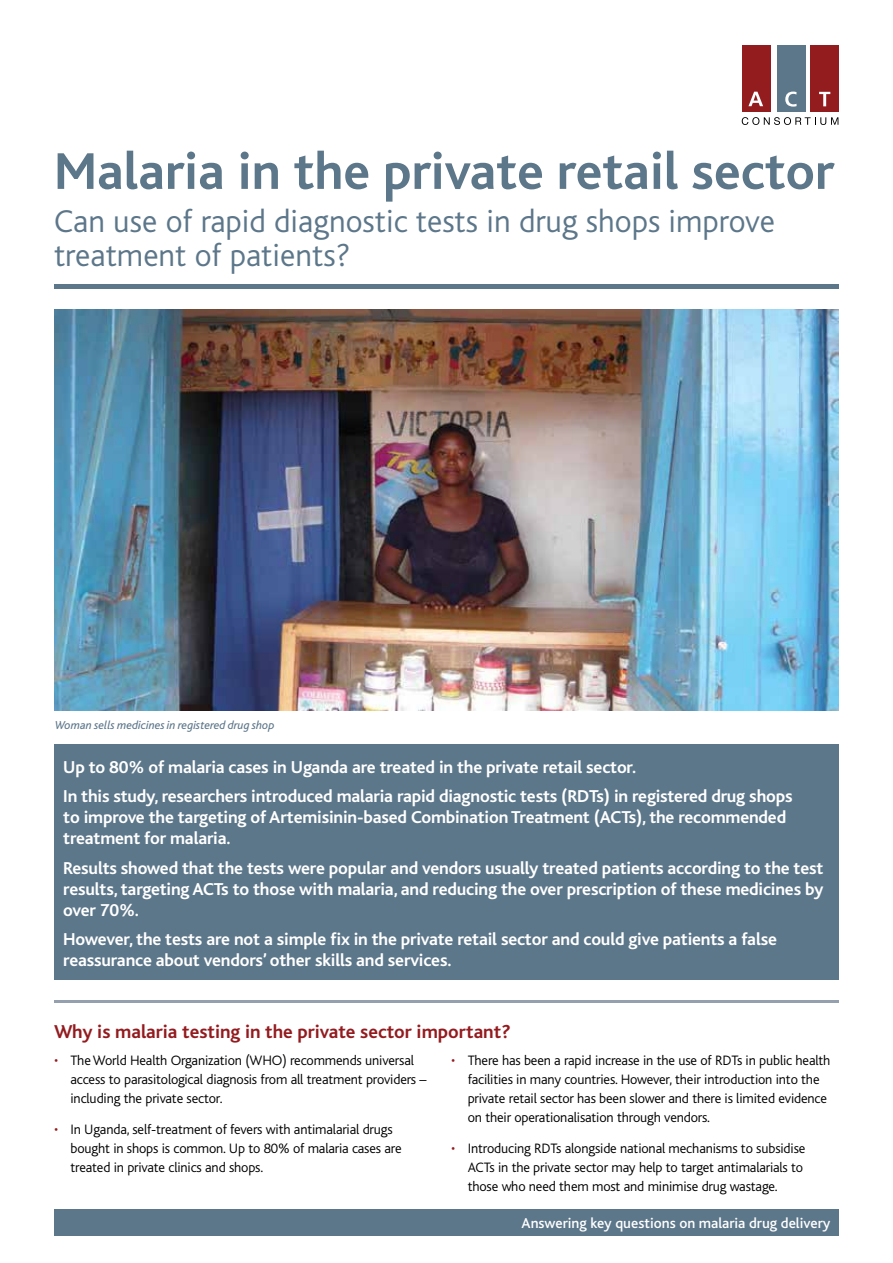
<style>
.page{position:relative;width:893px;height:1263px;background:#fff}
.page>*{position:absolute;margin:0;border:0;box-sizing:border-box;transform-origin:0 0}
.t1{font:700 54px "Bliss";color:#5c768a}
.t2{font:300 33px/34.5px "Bliss";color:#5c768a}
.t3{font:700 19.5px "Bliss";color:#931b1f}
.t4{font:700 18px/21px "Bliss";letter-spacing:-.01em;color:#fff}
.t5{font:500 15px "Bliss";color:#fff}
.t6{font:300 14.25px/18.8px "Bliss";letter-spacing:-.01em;color:#000}
.t7{font:italic 12px "Bliss";color:#5c768a}
.s1{color:#931b1f}
</style>
<div class="page">
<div style="left:54px;top:1209px;width:785px;height:26px;background:#5c768a"></div>
<div style="left:54px;top:284px;width:784px;height:5px;background:#5c768a"></div>
<hr style="left:54px;top:1000px;width:785px;height:2px;background:#94a0ae">
<div style="left:742px;top:45px;width:29px;height:67px;background:#931c1f"></div>
<div style="left:810px;top:45px;width:29px;height:67px;background:#931c1f"></div>
<div style="left:777px;top:45px;width:28px;height:67px;background:#5c768a"></div>
<svg style="left:748px;top:92px;width:15px;height:14px"></svg>
<svg style="left:819px;top:92px;width:11px;height:14px"></svg>
<svg style="left:785px;top:92px;width:12px;height:15px"></svg>
<svg style="left:742px;top:117px;width:96px;height:8px"></svg>
<div style="left:55px;top:745px;width:784px;height:235px;background:#5c768a"></div>
<img style="left:55px;top:309px;width:783px;height:401px">
<h1 class="t1" style="left:54px;top:143px;width:782px">Malaria in the private retail sector</h1>
<h2 class="t2" style="left:54px;top:204px;width:722px">Can use of rapid diagnostic tests in drug shops improve treatment of patients?</h2>
<p class="t7" style="left:55px;top:719px;width:221px">Woman sells medicines in registered drug shop</p>
<p class="t4" style="left:63px;top:752px;width:731px;line-height:29.5px">Up to 80% of malaria cases in Uganda are treated in the private retail sector.<br>In this study, researchers introduced malaria rapid diagnostic tests (RDTs) in registered drug shops</p>
<p class="t4" style="left:63px;top:807px;width:724px">to improve the targeting of Artemisinin-based Combination Treatment (ACTs), the recommended treatment for malaria.</p>
<p class="t4" style="left:63px;top:857px;width:762px;text-align:justify">Results showed that the tests were popular and vendors usually treated patients according to the test results, targeting ACTs to those with malaria, and reducing the over prescription of these medicines by over 70%.</p>
<p class="t4" style="left:63px;top:929px;width:715px">However, the tests are not a simple fix in the private retail sector and could give patients a false reassurance about vendors’ other skills and services.</p>
<h3 class="t3" style="left:54px;top:1021px;width:458px">Why is malaria testing in the private sector important?</h3>
<p class="t6" style="left:71px;top:1052px;width:358px;text-indent:-17px"><span class="s1">•</span> The World Health Organization (WHO) recommends universal access to parasitological diagnosis from all treatment providers – including the private sector.</p>
<p class="t6" style="left:71px;top:1121px;width:333px;text-indent:-17px"><span class="s1">•</span> In Uganda, self-treatment of fevers with antimalarial drugs bought in shops is common. Up to 80% of malaria cases are treated in private clinics and shops.</p>
<p class="t6" style="left:468px;top:1052px;width:364px;text-indent:-17px"><span class="s1">•</span> There has been a rapid increase in the use of RDTs in public health facilities in many countries. However, their introduction into the private retail sector has been slower and there is limited evidence on their operationalisation through vendors.</p>
<p class="t6" style="left:468px;top:1139px;width:339px;text-indent:-17px"><span class="s1">•</span> Introducing RDTs alongside national mechanisms to subsidise<br>ACTs in the private sector may help to target antimalarials to those who need them most and minimise drug wastage.</p>
<p class="t5" style="left:521px;top:1215px;width:310px">Answering key questions on malaria drug delivery</p>
</div>
